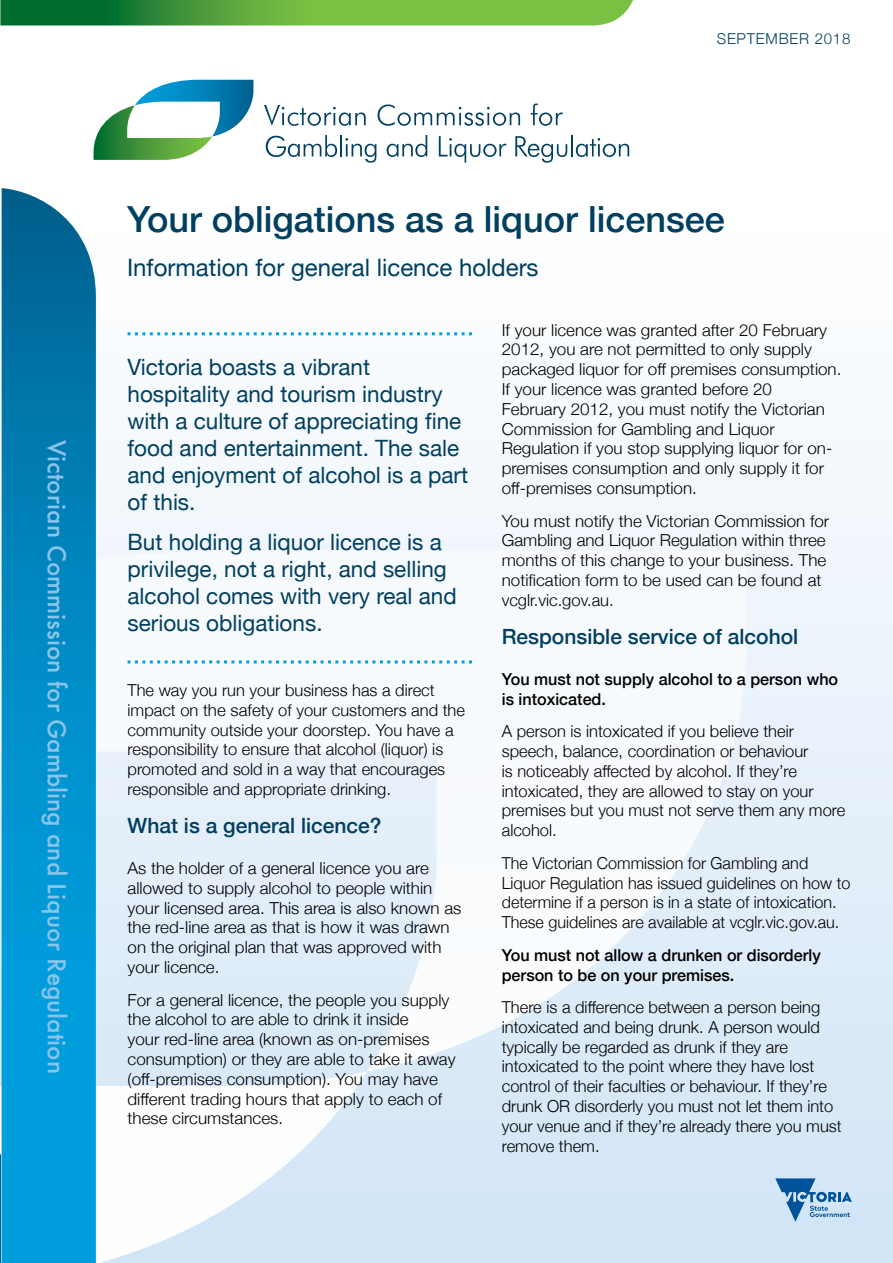
<style>
.page{position:relative;width:893px;height:1263px;background:#fff}
.page>*{position:absolute;margin:0;border:0;box-sizing:border-box;transform-origin:0 0}
.heading_1{font:500 36px "Helvetica Neue";color:#003f5f}
.t1{font:500 24px "Futura";color:#8bc4eb}
.pull_out_box_texts{font:24px "Helvetica Neue";color:#003f5f}
.pull_out_box_texts-2{font:22.5px/27px "Helvetica Neue";color:#003f5f}
.body_text{font:500 21px "Helvetica Neue";color:#003f5f}
.heading_1-2{font:500 21px "Helvetica Neue";color:#003f5f}
.body_text-2{font:300 16.5px/19.8px "Helvetica Neue";color:#000}
.heading_2_black{font:500 16.5px/19.8px "Helvetica Neue";color:#000}
.t2{font:300 15px "Helvetica Neue";letter-spacing:.05em;color:#003f5f}
</style>
<div class="page">
<div style="left:0;top:155px;width:893px;height:1108px;background:linear-gradient(to bottom,#fff,#d1e4f6)"></div>
<svg style="left:0;top:0;width:633px;height:26px;background:#5ba943"></svg>
<svg style="left:264px;top:105px;width:102px;height:21px"></svg>
<svg style="left:377px;top:104px;width:143px;height:22px"></svg>
<svg style="left:531px;top:103px;width:32px;height:23px"></svg>
<svg style="left:266px;top:135px;width:71px;height:22px"></svg>
<hr style="left:340px;top:135px;width:2px;height:21px;background:#003f5f">
<svg style="left:345px;top:138px;width:31px;height:25px"></svg>
<svg style="left:387px;top:135px;width:40px;height:22px"></svg>
<svg style="left:439px;top:136px;width:67px;height:27px"></svg>
<svg style="left:515px;top:136px;width:52px;height:27px"></svg>
<hr style="left:571px;top:135px;width:2px;height:21px;background:#003f5f">
<svg style="left:576px;top:138px;width:53px;height:19px"></svg>
<svg style="left:94px;top:80px;width:159px;height:80px"></svg>
<svg style="left:775px;top:1178px;width:77px;height:44px;background:#8db5d8"></svg>
<svg style="left:0;top:551px;width:746px;height:520px"></svg>
<svg style="left:0;top:785px;width:367px;height:478px;fill:#e1edf9"></svg>
<svg style="left:0;top:1154px;width:1px;height:109px"></svg>
<svg style="left:2px;top:188px;width:94px;height:1075px;background:#068dc5"></svg>
<svg style="left:128px;top:332px;width:344px;height:3px"></svg>
<svg style="left:128px;top:660px;width:344px;height:3px"></svg>
<p class="t2" style="left:717px;top:26px;width:135px">SEPTEMBER 2018</p>
<h2 class="t1" style="left:73px;top:440px;width:635px;rotate:90deg">Victorian Commission for Gambling and Liquor Regulation</h2>
<p class="heading_1" style="left:127px;top:190px;width:599px">Your obligations as a liquor licensee</p>
<p class="pull_out_box_texts" style="left:127px;top:250px;width:413px">Information for general licence holders</p>
<p class="pull_out_box_texts-2" style="left:128px;top:355px;width:342px">Victoria boasts a vibrant hospitality and tourism industry with a culture of appreciating fine food and entertainment. The sale and enjoyment of alcohol is a part of this.</p>
<p class="pull_out_box_texts-2" style="left:128px;top:530px;width:331px">But holding a liquor licence is a privilege, not a right, and selling alcohol comes with very real and serious obligations.</p>
<p class="body_text-2" style="left:128px;top:679px;width:339px">The way you run your business has a direct impact on the safety of your customers and the community outside your doorstep. You have a responsibility to ensure that alcohol (liquor) is promoted and sold in a way that encourages responsible and appropriate drinking.</p>
<p class="heading_1-2" style="left:128px;top:809px;width:256px">What is a general licence?</p>
<p class="body_text-2" style="left:128px;top:857px;width:335px">As the holder of a general licence you are allowed to supply alcohol to people within your licensed area. This area is also known as the red-line area as that is how it was drawn on the original plan that was approved with your licence.</p>
<p class="body_text-2" style="left:128px;top:989px;width:330px">For a general licence, the people you supply the alcohol to are able to drink it inside<br>your red-line area (known as on-premises consumption) or they are able to take it away (off-premises consumption). You may have different trading hours that apply to each of these circumstances.</p>
<p class="body_text-2" style="left:502px;top:319px;width:341px">If your licence was granted after 20 February 2012, you are not permitted to only supply packaged liquor for off premises consumption.<br>If your licence was granted before 20<br>February 2012, you must notify the Victorian Commission for Gambling and Liquor Regulation if you stop supplying liquor for on&shy;premises consumption and only supply it for off-premises consumption.</p>
<p class="body_text-2" style="left:502px;top:510px;width:329px">You must notify the Victorian Commission for Gambling and Liquor Regulation within three months of this change to your business. The notification form to be used can be found at vcglr.vic.gov.au.</p>
<p class="body_text" style="left:502px;top:619px;width:298px">Responsible service of alcohol</p>
<p class="heading_2_black" style="left:502px;top:668px;width:338px">You must not supply alcohol to a person who is intoxicated.</p>
<p class="body_text-2" style="left:502px;top:720px;width:345px">A person is intoxicated if you believe their speech, balance, coordination or behaviour<br>is noticeably affected by alcohol. If they’re intoxicated, they are allowed to stay on your premises but you must not serve them any more alcohol.</p>
<p class="body_text-2" style="left:502px;top:852px;width:350px">The Victorian Commission for Gambling and Liquor Regulation has issued guidelines on how to determine if a person is in a state of intoxication.<br>These guidelines are available at vcglr.vic.gov.au.</p>
<p class="heading_2_black" style="left:502px;top:943px;width:321px">You must not allow a drunken or disorderly person to be on your premises.</p>
<p class="body_text-2" style="left:502px;top:996px;width:341px">There is a difference between a person being intoxicated and being drunk. A person would typically be regarded as drunk if they are intoxicated to the point where they have lost control of their faculties or behaviour. If they’re drunk OR disorderly you must not let them into your venue and if they’re already there you must remove them.</p>
</div>
